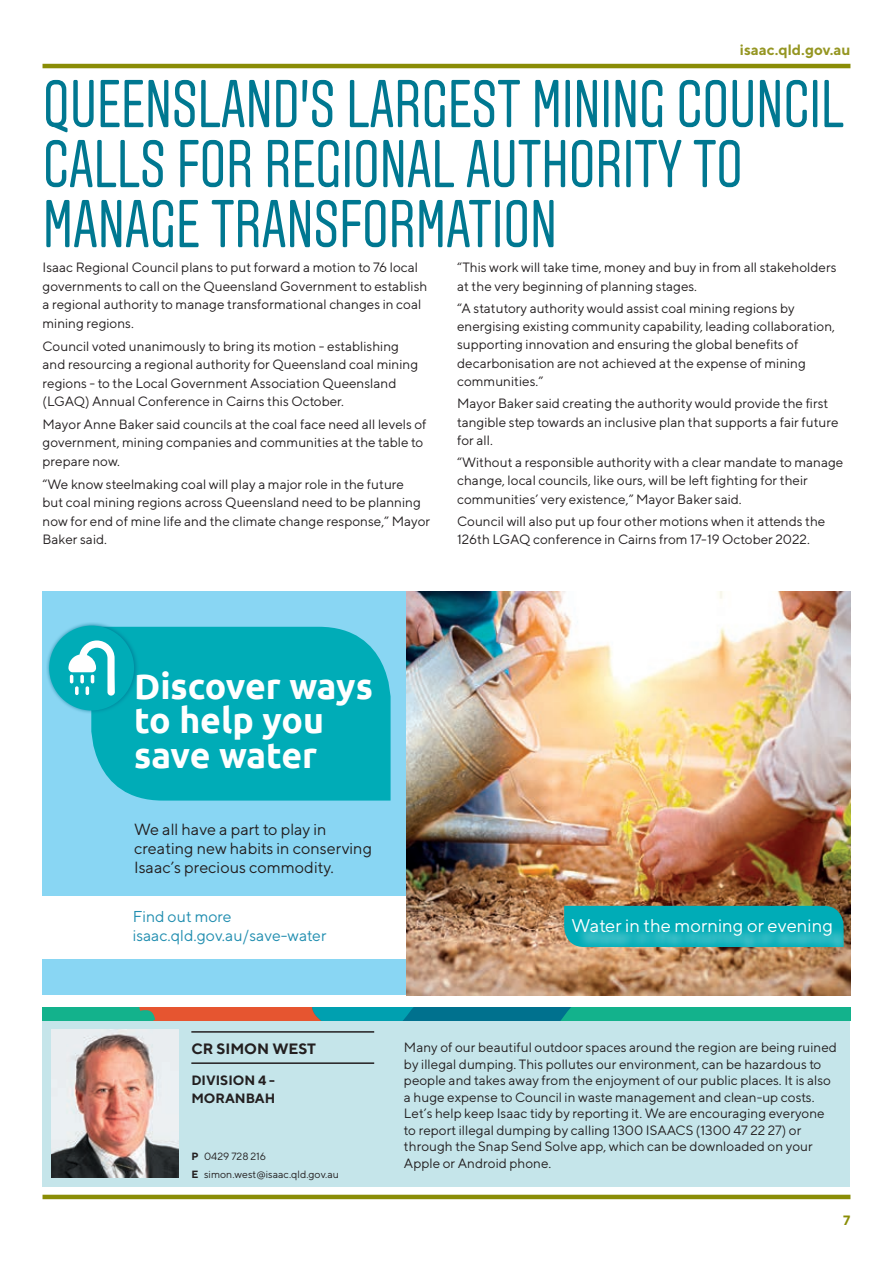
<style>
.page{position:relative;width:893px;height:1263px;background:#fff}
.page>*{position:absolute;margin:0;border:0;box-sizing:border-box;transform-origin:0 0}
.t1{font:67.5px/60px "Aveny T";letter-spacing:-.01em;color:#007891;scale:.9 1}
.t2{font:700 35.55px/34.5px "Ubuntu";color:#fff}
.t3{font:18.3px "TT Norms";color:#fff}
.t4{font:16.2px/19.4px "TT Norms";color:#231f20}
.t5{font:15.75px/18.9px "TT Norms";color:#218eb0}
.t6{font:700 15px "TT Norms";color:#959622}
.t7{font:700 15px "TT Norms";color:#231f20}
.t8{font:13.5px/18.5px "TT Norms";color:#231f20}
.t9{font:700 13.5px/18px "TT Norms";color:#231f20}
.t10{font:700 13.5px "TT Norms";color:#8a8d06}
.t11{font:10.5px/18px "TT Norms";color:#231f20}
.s1{font-weight:700}
</style>
<div class="page">
<hr style="left:43px;top:1195px;width:807px;height:4px;background:#8a8d06">
<hr style="left:43px;top:64px;width:807px;height:4px;background:#8a8d06">
<div style="left:43px;top:1020px;width:807px;height:166px;background:#c5e5ea"></div>
<hr style="left:191px;top:1031px;width:183px;height:2px;background:#231f20">
<hr style="left:191px;top:1062px;width:183px;height:2px;background:#231f20">
<svg style="left:43px;top:1008px;width:807px;height:12px;background:#38907d"></svg>
<img style="left:51px;top:1029px;width:128px;height:149px">
<div style="left:43px;top:591px;width:377px;height:404px;background:#89d6f3"></div>
<div style="left:91px;top:627px;width:300px;height:173px;background:#00acb7"></div>
<div style="left:46px;top:622px;width:93px;height:92px;background:#007893;opacity:.75"></div>
<div style="left:49px;top:626px;width:85px;height:84px;background:#00acb7;border-radius:50%"></div>
<svg style="left:68px;top:640px;width:47px;height:56px"></svg>
<div style="left:43px;top:896px;width:384px;height:63px;background:#fff"></div>
<img style="left:406px;top:591px;width:444px;height:404px">
<div style="left:564px;top:906px;width:280px;height:41px;background:#00acb7"></div>
<div style="left:575px;top:922px;width:275px;height:33px;background:#fff;opacity:.75"></div>
<p class="t6" style="left:740px;top:40px;width:112px">isaac.qld.gov.au</p>
<h1 class="t1" style="left:43px;top:75px;width:892px">QUEENSLAND’S LARGEST MINING COUNCIL<br>CALLS FOR REGIONAL AUTHORITY TO<br>MANAGE TRANSFORMATION</h1>
<p class="t8" style="left:43px;top:258px;width:386px">Isaac Regional Council plans to put forward a motion to 76 local governments to call on the Queensland Government to establish a regional authority to manage transformational changes in coal mining regions.</p>
<p class="t8" style="left:43px;top:336px;width:377px">Council voted unanimously to bring its motion - establishing and resourcing a regional authority for Queensland coal mining regions - to the Local Government Association Queensland (LGAQ) Annual Conference in Cairns this October.</p>
<p class="t8" style="left:43px;top:415px;width:386px">Mayor Anne Baker said councils at the coal face need all levels of government, mining companies and communities at the table to prepare now.</p>
<p class="t8" style="left:43px;top:474px;width:389px">“We know steelmaking coal will play a major role in the future<br>but coal mining regions across Queensland need to be planning now for end of mine life and the climate change response,” Mayor Baker said.</p>
<p class="t8" style="left:457px;top:258px;width:381px">“This work will take time, money and buy in from all stakeholders at the very beginning of planning stages.</p>
<p class="t8" style="left:457px;top:299px;width:379px">“A statutory authority would assist coal mining regions by energising existing community capability, leading collaboration, supporting innovation and ensuring the global benefits of decarbonisation are not achieved at the expense of mining communities.”</p>
<p class="t8" style="left:457px;top:394px;width:383px">Mayor Baker said creating the authority would provide the first tangible step towards an inclusive plan that supports a fair future for all.</p>
<p class="t8" style="left:457px;top:453px;width:388px">“Without a responsible authority with a clear mandate to manage change, local councils, like ours, will be left fighting for their communities’ very existence,” Mayor Baker said.</p>
<p class="t8" style="left:457px;top:512px;width:370px">Council will also put up four other motions when it attends the<br>126th LGAQ conference in Cairns from 17-19 October 2022.</p>
<h2 class="t2" style="left:134px;top:668px;width:240px">Discover ways to help you save water</h2>
<p class="t4" style="left:134px;top:819px;width:239px">We all have a part to play in creating new habits in conserving<br>Isaac’s precious commodity.</p>
<p class="t5" style="left:133px;top:907px;width:195px">Find out more isaac.qld.gov.au/save-water</p>
<h3 class="t3" style="left:571px;top:914px;width:263px">Water in the morning or evening</h3>
<p class="t7" style="left:191px;top:1039px;width:126px">CR SIMON WEST</p>
<p class="t9" style="left:191px;top:1070px;width:85px">DIVISION 4 -<br>MORANBAH</p>
<p class="t11" style="left:191px;top:1147px;width:149px"><span class="s1">P</span> 0429 728 216<br><span class="s1">E</span> simon.west@isaac.qld.gov.au</p>
<p class="t8" style="left:404px;top:1039px;width:435px;line-height:16.5px">Many of our beautiful outdoor spaces around the region are being ruined by illegal dumping. This pollutes our environment, can be hazardous to people and takes away from the enjoyment of our public places. It is also a huge expense to Council in waste management and clean-up costs.<br>Let’s help keep Isaac tidy by reporting it. We are encouraging everyone to report illegal dumping by calling 1300 ISAACS (1300 47 22 27) or through the Snap Send Solve app, which can be downloaded on your Apple or Android phone.</p>
<p class="t10" style="left:843px;top:1212px;width:9px">7</p>
</div>
